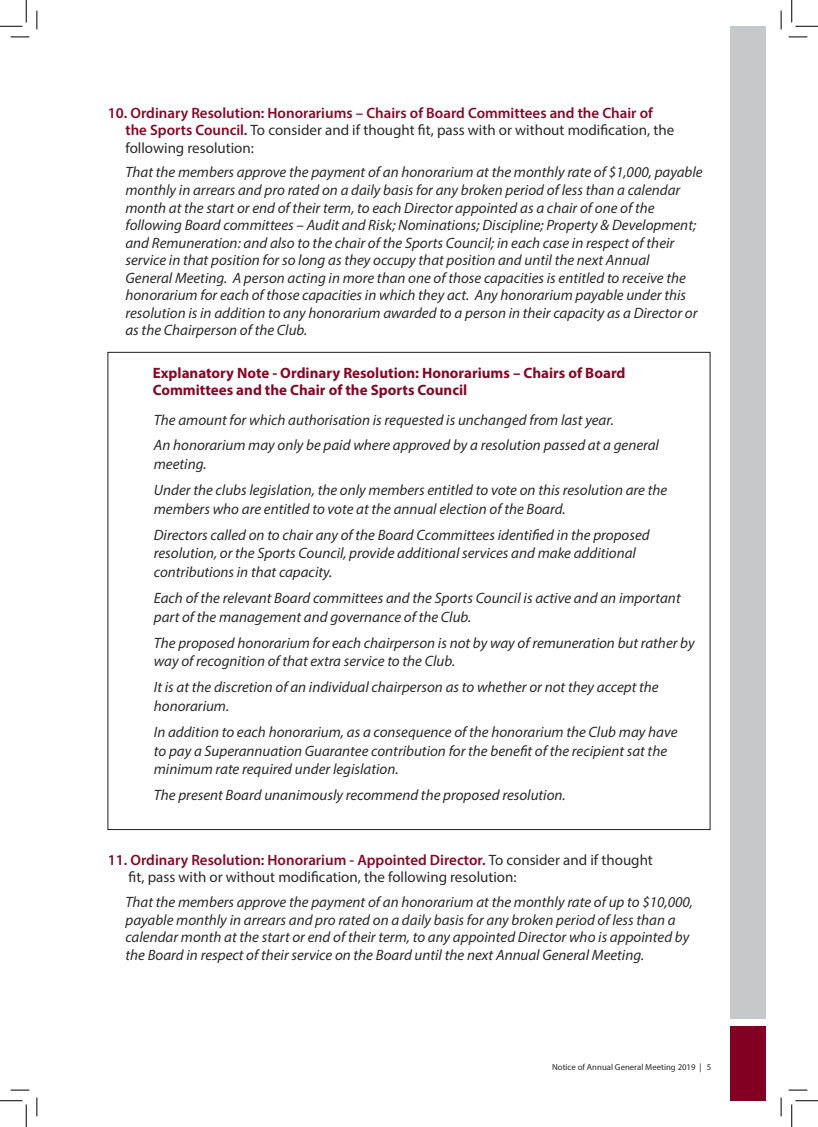
<style>
.page{position:relative;width:818px;height:1127px;background:#fff}
.page>*{position:absolute;margin:0;border:0;box-sizing:border-box;transform-origin:0 0}
.t1{font:italic 15px/17.5px "Myriad Pro";color:#2b292a}
.t2{font:600 15px/17.5px "Myriad Pro";color:#850927}
.t3{font:15px/17.5px "Myriad Pro";color:#2b292a}
.t4{font:700 15px/16.9px "Myriad Pro";color:#850927}
.t5{font:8.75px "Myriad Pro";color:#2b292a}
.s1{font-weight:400;color:#2b292a}
.s2{font-weight:600;color:#850927}
</style>
<div class="page">
<div style="left:730px;top:26px;width:36px;height:992px;background:#c7c8ca"></div>
<div style="left:730px;top:1026px;width:36px;height:74px;background:#820123"></div>
<svg style="left:11px;top:36px;width:18px;height:2px"></svg>
<svg style="left:788px;top:36px;width:19px;height:2px"></svg>
<svg style="left:11px;top:1089px;width:18px;height:1px"></svg>
<svg style="left:788px;top:1089px;width:19px;height:1px"></svg>
<svg style="left:36px;top:11px;width:2px;height:18px"></svg>
<svg style="left:36px;top:1097px;width:2px;height:18px"></svg>
<svg style="left:780px;top:11px;width:2px;height:18px"></svg>
<svg style="left:780px;top:1097px;width:2px;height:18px"></svg>
<svg style="left:0;top:0;width:27px;height:27px"></svg>
<svg style="left:0;top:1100px;width:27px;height:26px"></svg>
<svg style="left:791px;top:0;width:27px;height:27px"></svg>
<svg style="left:791px;top:1100px;width:27px;height:26px"></svg>
<p class="t2" style="left:125px;top:104px;width:550px;text-indent:-18px">10. Ordinary Resolution: Honorariums – Chairs of Board Committees and the Chair of the Sports Council. <span class="s1">To consider and if thought fit, pass with or without modification, the following resolution:</span></p>
<p class="t1" style="left:125px;top:163px;width:579px">That the members approve the payment of an honorarium at the monthly rate of $1,000, payable monthly in arrears and pro rated on a daily basis for any broken period of less than a calendar month at the start or end of their term, to each Director appointed as a chair of one of the following Board committees – Audit and Risk; Nominations; Discipline; Property &amp; Development; and Remuneration: and also to the chair of the Sports Council; in each case in respect of their service in that position for so long as they occupy that position and until the next Annual<br>General Meeting. A person acting in more than one of those capacities is entitled to receive the honorarium for each of those capacities in which they act. Any honorarium payable under this resolution is in addition to any honorarium awarded to a person in their capacity as a Director or as the Chairperson of the Club.</p>
<p class="t4" style="left:153px;top:364px;width:474px">Explanatory Note - Ordinary Resolution: Honorariums – Chairs of Board<br>Committees and the Chair of the Sports Council</p>
<p class="t1" style="left:154px;top:406px;width:507px;line-height:25.9px">The amount for which authorisation is requested is unchanged from last year.<br>An honorarium may only be paid where approved by a resolution passed at a general</p>
<p class="t1" style="left:154px;top:451px;width:515px;line-height:25.9px">meeting.<br>Under the clubs legislation, the only members entitled to vote on this resolution are the</p>
<p class="t1" style="left:154px;top:495px;width:497px;line-height:25.9px">members who are entitled to vote at the annual election of the Board.<br>Directors called on to chair any of the Board Ccommittees identified in the proposed</p>
<p class="t1" style="left:154px;top:543px;width:484px;line-height:18.8px">resolution, or the Sports Council, provide additional services and make additional contributions in that capacity.</p>
<p class="t1" style="left:154px;top:588px;width:528px;line-height:18.8px">Each of the relevant Board committees and the Sports Council is active and an important part of the management and governance of the Club.</p>
<p class="t1" style="left:154px;top:633px;width:542px;line-height:18.8px">The proposed honorarium for each chairperson is not by way of remuneration but rather by way of recognition of that extra service to the Club.</p>
<p class="t1" style="left:154px;top:677px;width:506px;line-height:18.8px">It is at the discretion of an individual chairperson as to whether or not they accept the honorarium.</p>
<p class="t1" style="left:154px;top:722px;width:525px;line-height:18.8px">In addition to each honorarium, as a consequence of the honorarium the Club may have to pay a Superannuation Guarantee contribution for the benefit of the recipient sat the minimum rate required under legislation.</p>
<p class="t1" style="left:154px;top:786px;width:413px">The present Board unanimously recommend the proposed resolution.</p>
<p class="t3" style="left:129px;top:850px;width:526px;text-indent:-21px"><span class="s2">11. Ordinary Resolution: Honorarium - Appointed Director.</span> To consider and if thought fit, pass with or without modification, the following resolution:</p>
<p class="t1" style="left:125px;top:892px;width:569px">That the members approve the payment of an honorarium at the monthly rate of up to $10,000, payable monthly in arrears and pro rated on a daily basis for any broken period of less than a calendar month at the start or end of their term, to any appointed Director who is appointed by the Board in respect of their service on the Board until the next Annual General Meeting.</p>
<p class="t5" style="left:552px;top:1061px;width:161px">Notice of Annual General Meeting 2019 | 5</p>
</div>
